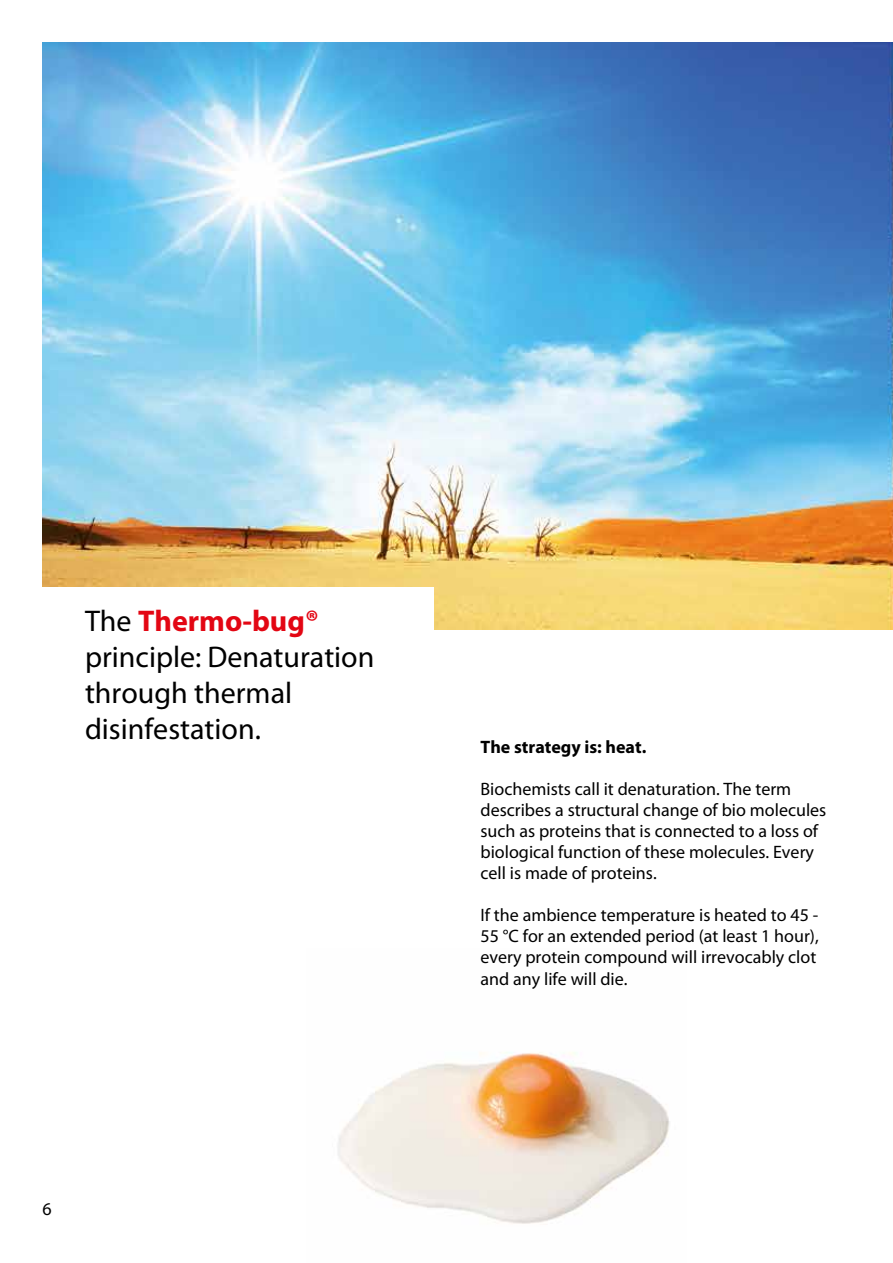
<style>
.page{position:relative;width:893px;height:1263px;background:#fff}
.page>*{position:absolute;margin:0;border:0;box-sizing:border-box;transform-origin:0 0}
.t1{font:30px/36px "Myriad Pro";color:#000}
.t2{font:18px/21px "Myriad Pro";color:#000}
.t3{font:700 18px "Myriad Pro";color:#000}
.s1{font-weight:700;color:#e30613}
</style>
<div class="page">
<img style="left:43px;top:43px;width:850px;height:586px">
<img style="left:338px;top:1052px;width:332px;height:172px">
<div style="left:21px;top:587px;width:413px;height:191px;background:#fff"></div>
<h1 class="t1" style="left:85px;top:602px;width:291px">The <span class="s1">Thermo-bug® </span>principle: Denaturation through thermal disinfestation.</h1>
<p class="t2" style="left:43px;top:1198px;width:11px">6</p>
<p class="t3" style="left:480px;top:736px;width:167px">The strategy is: heat.</p>
<p class="t2" style="left:480px;top:779px;width:347px">Biochemists call it denaturation. The term describes a structural change of bio molecules such as proteins that is connected to a loss of biological function of these molecules. Every cell is made of proteins.</p>
<p class="t2" style="left:480px;top:905px;width:340px">If the ambience temperature is heated to 45 - 55 °C for an extended period (at least 1 hour), every protein compound will irrevocably clot and any life will die.</p>
</div>
